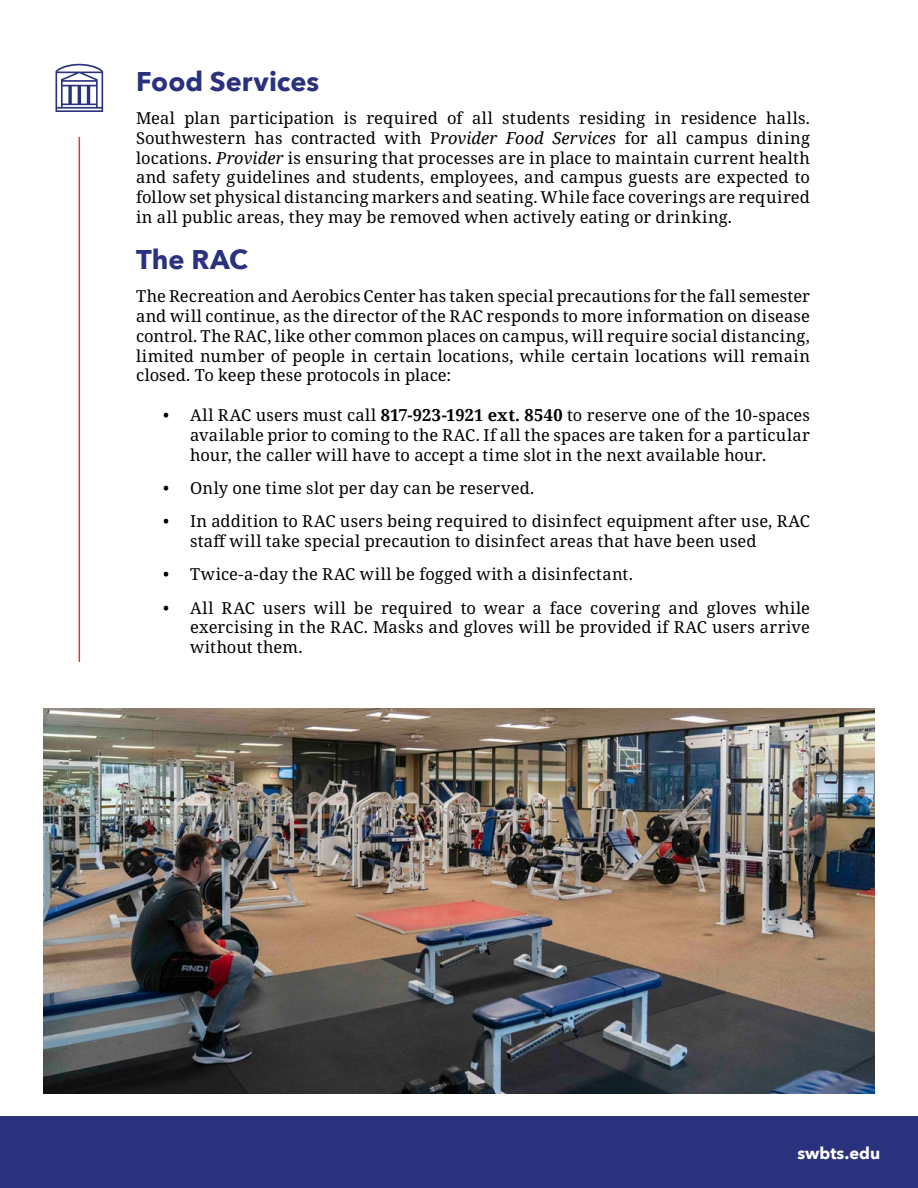
<style>
.page{position:relative;width:918px;height:1188px;background:#fff}
.page>*{position:absolute;margin:0;border:0;box-sizing:border-box;transform-origin:0 0}
.t1{font:700 27px "Avenir Next";color:#2a317d}
.t2{font:16.5px/19.8px "Noto Serif";letter-spacing:.005em;color:#000;text-align:justify}
.t3{font:700 16.5px "Avenir Next";color:#fff}
.s1{font-style:italic}
.s2{font-weight:700}
</style>
<div class="page">
<svg style="left:55px;top:64px;width:48px;height:48px"></svg>
<hr style="left:79px;top:137px;width:1px;height:525px;background:#dc3b26">
<div style="left:0;top:1117px;width:918px;height:71px;background:#2a317d"></div>
<img style="left:44px;top:708px;width:830px;height:385px">
<h1 class="t1" style="left:136px;top:58px;width:185px">Food Services</h1>
<p class="t2" style="left:136px;top:109px;width:675px">Meal plan participation is required of all students residing in residence halls.<br>Southwestern has contracted with P<span class="s1">rovider Food Services</span> for all campus dining locations. <span class="s1">Provider</span> is ensuring that processes are in place to maintain current health and safety guidelines and students, employees, and campus guests are expected to follow set physical distancing markers and seating. While face coverings are required in all public areas, they may be removed when actively eating or drinking.</p>
<h1 class="t1" style="left:136px;top:236px;width:113px">The RAC</h1>
<p class="t2" style="left:136px;top:287px;width:675px">The Recreation and Aerobics Center has taken special precautions for the fall semester and will continue, as the director of the RAC responds to more information on disease control. The RAC, like other common places on campus, will require social distancing, limited number of people in certain locations, while certain locations will remain closed. To keep these protocols in place:</p>
<p class="t2" style="left:190px;top:406px;width:621px;text-indent:-27px">• All RAC users must call <span class="s2">817-923-1921 ext. 8540</span> to reserve one of the 10-spaces available prior to coming to the RAC. If all the spaces are taken for a particular hour, the caller will have to accept a time slot in the next available hour.</p>
<p class="t2" style="left:163px;top:479px;width:373px">• Only one time slot per day can be reserved.</p>
<p class="t2" style="left:190px;top:512px;width:621px;text-indent:-27px">• In addition to RAC users being required to disinfect equipment after use, RAC staff will take special precaution to disinfect areas that have been used</p>
<p class="t2" style="left:163px;top:565px;width:471px">• Twice-a-day the RAC will be fogged with a disinfectant.</p>
<p class="t2" style="left:190px;top:598px;width:621px;text-indent:-27px">• All RAC users will be required to wear a face covering and gloves while exercising in the RAC. Masks and gloves will be provided if RAC users arrive without them.</p>
<p class="t3" style="left:797px;top:1139px;width:84px">swbts.edu</p>
</div>
